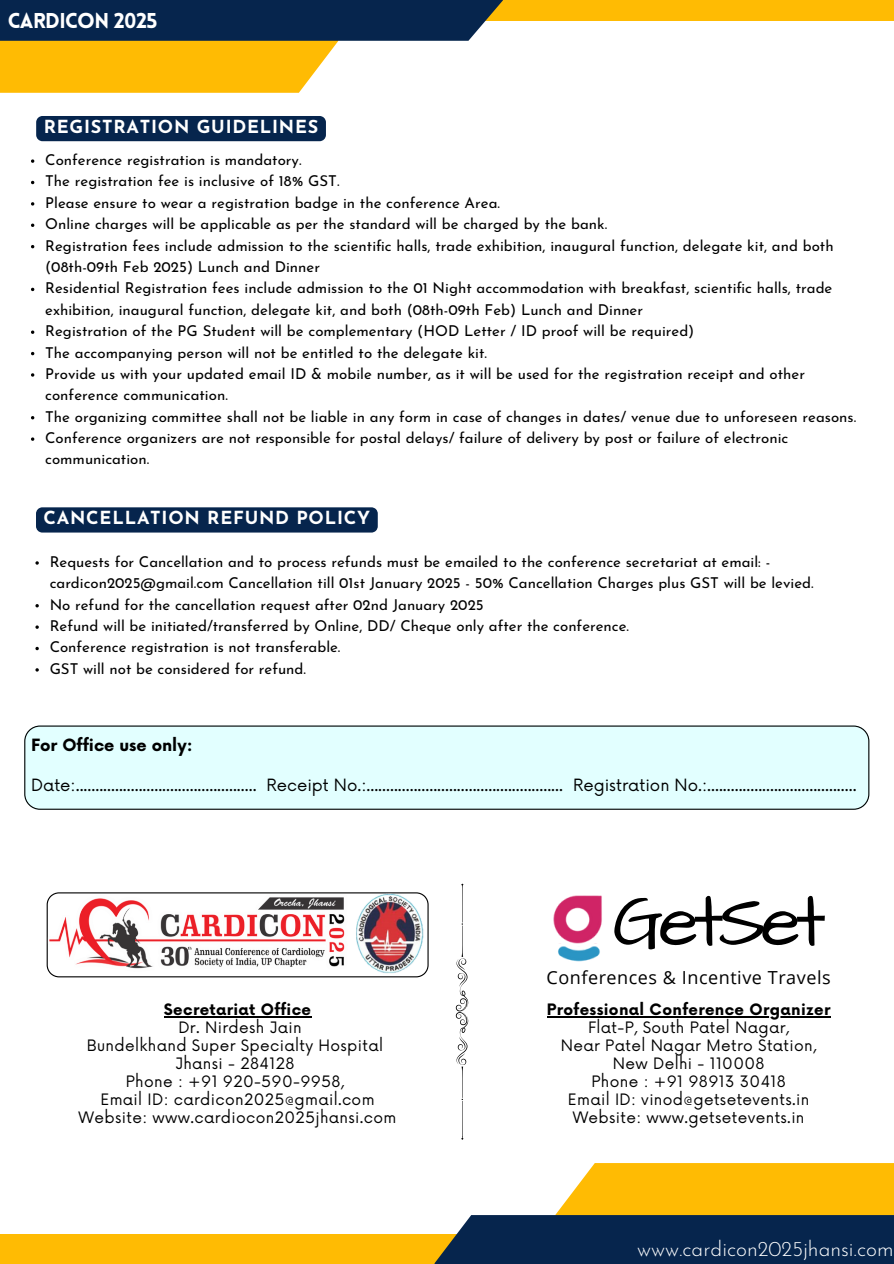
<style>
.page{position:relative;width:894px;height:1264px;background:#fff}
.page>*{position:absolute;margin:0;border:0;box-sizing:border-box;transform-origin:0 0}
.t1{font:73.65px "Architects Daughter";letter-spacing:-.065em;color:#000}
.t2{font:300 21px "Josefin Sans";color:#fff}
.t3{font:900 21px "Lovelo";letter-spacing:-.03em;color:#fff}
.t4{font:700 18px "Josefin Sans";letter-spacing:.04em;color:#fff}
.t5{font:18px "Open Sans";letter-spacing:.03em;color:#000}
.t6{font:16.5px "Now";color:#000}
.t7{font:700 16.5px "Now";color:#000}
.t8{font:15.3px "Now";letter-spacing:.025em;color:#000}
.t9{font:700 15.3px "Now";letter-spacing:.025em;color:#000}
.t10{font:15px/21.3px "Josefin Sans";color:#000}
</style>
<div class="page">
<div style="left:125px;top:0;width:768px;height:20px;background:#ffbb03"></div>
<div style="left:0;top:0;width:338px;height:93px;background:#ffbb03"></div>
<div style="left:0;top:0;width:503px;height:41px;background:#06254d"></div>
<div style="left:0;top:1233px;width:845px;height:30px;background:#ffbb03"></div>
<div style="left:555px;top:1162px;width:338px;height:101px;background:#ffbb03"></div>
<div style="left:434px;top:1214px;width:459px;height:49px;background:#06254d"></div>
<svg style="left:35px;top:604px;width:4px;height:3px"></svg>
<svg style="left:35px;top:625px;width:4px;height:4px"></svg>
<svg style="left:35px;top:647px;width:4px;height:3px"></svg>
<svg style="left:35px;top:668px;width:4px;height:3px"></svg>
<div style="left:24px;top:725px;width:845px;height:84px;background:#e2ffff"></div>
<svg style="left:455px;top:883px;width:13px;height:256px"></svg>
<hr style="left:164px;top:1016px;width:147px;height:1px;background:#000">
<svg style="left:31px;top:159px;width:3px;height:4px"></svg>
<svg style="left:31px;top:223px;width:3px;height:4px"></svg>
<svg style="left:31px;top:330px;width:3px;height:4px"></svg>
<svg style="left:31px;top:437px;width:3px;height:4px"></svg>
<div style="left:36px;top:507px;width:341px;height:25px;background:#06254d"></div>
<div style="left:36px;top:116px;width:290px;height:25px;background:#06254d;border-radius:6px"></div>
<svg style="left:48px;top:892px;width:380px;height:85px"></svg>
<img style="left:353px;top:892px;width:71px;height:81px">
<img style="left:46px;top:894px;width:301px;height:77px">
<hr style="left:546px;top:1015px;width:284px;height:2px;background:#000">
<img style="left:558px;top:946px;width:42px;height:15px">
<img style="left:553px;top:895px;width:49px;height:48px">
<p class="t3" style="left:8px;top:12px;width:151px">CARDICON 2025</p>
<p class="t4" style="left:44px;top:120px;width:276px">REGISTRATION GUIDELINES</p>
<h4 class="t10" style="left:45px;top:151px;width:258px">Conference registration is mandatory.</h4>
<p class="t10" style="left:45px;top:172px;width:296px">The registration fee is inclusive of 18% GST.</p>
<p class="t10" style="left:45px;top:193px;width:456px">Please ensure to wear a registration badge in the conference Area.</p>
<p class="t10" style="left:45px;top:215px;width:563px">Online charges will be applicable as per the standard will be charged by the bank.</p>
<p class="t10" style="left:45px;top:236px;width:789px">Registration fees include admission to the scientific halls, trade exhibition, inaugural function, delegate kit, and both (08th-09th Feb 2025) Lunch and Dinner</p>
<p class="t10" style="left:45px;top:279px;width:788px">Residential Registration fees include admission to the 01 Night accommodation with breakfast, scientific halls, trade exhibition, inaugural function, delegate kit, and both (08th-09th Feb) Lunch and Dinner</p>
<h5 class="t10" style="left:45px;top:322px;width:650px">Registration of the PG Student will be complementary (HOD Letter / ID proof will be required)</h5>
<p class="t10" style="left:45px;top:343px;width:443px">The accompanying person will not be entitled to the delegate kit.</p>
<p class="t10" style="left:45px;top:364px;width:761px">Provide us with your updated email ID &amp; mobile number, as it will be used for the registration receipt and other conference communication.</p>
<p class="t10" style="left:45px;top:407px;width:812px">The organizing committee shall not be liable in any form in case of changes in dates/ venue due to unforeseen reasons.</p>
<p class="t10" style="left:45px;top:428px;width:744px">Conference organizers are not responsible for postal delays/ failure of delivery by post or failure of electronic communication.</p>
<p class="t4" style="left:44px;top:511px;width:328px">CANCELLATION REFUND POLICY</p>
<h2 class="t10" style="left:50px;top:552px;width:765px">Requests for Cancellation and to process refunds must be emailed to the conference secretariat at email: - cardicon2025@gmail.com Cancellation till 01st January 2025 - 50% Cancellation Charges plus GST will be levied.</h2>
<h4 class="t10" style="left:50px;top:595px;width:435px">No refund for the cancellation request after 02nd January 2025</h4>
<p class="t10" style="left:50px;top:616px;width:580px">Refund will be initiated/transferred by Online, DD/ Cheque only after the conference.</p>
<p class="t10" style="left:50px;top:638px;width:292px">Conference registration is not transferable.</p>
<p class="t10" style="left:50px;top:659px;width:258px">GST will not be considered for refund.</p>
<p class="t7" style="left:31px;top:736px;width:163px">For Office use only:</p>
<p class="t6" style="left:31px;top:776px;width:826px">Date:.............................................. Receipt No.:.................................................. Registration No.:......................................</p>
<p class="t9" style="left:164px;top:1001px;width:149px">Secretariat Office</p>
<p class="t8" style="left:178px;top:1018px;width:125px">Dr. Nirdesh Jain</p>
<p class="t8" style="left:87px;top:1036px;width:298px">Bundelkhand Super Specialty Hospital</p>
<p class="t8" style="left:175px;top:1054px;width:121px">Jhansi - 284128</p>
<p class="t8" style="left:126px;top:1072px;width:220px">Phone : +91 920-590-9958,</p>
<p class="t8" style="left:100px;top:1090px;width:275px">Email ID: cardicon2025@gmail.com</p>
<p class="t8" style="left:79px;top:1108px;width:319px">Website: www.cardiocon2025jhansi.com</p>
<p class="t1" style="left:612px;top:872px;width:214px">GetSet</p>
<p class="t5" style="left:546px;top:964px;width:285px">Conferences &amp; Incentive Travels</p>
<p class="t9" style="left:546px;top:1001px;width:285px">Professional Conference Organizer</p>
<p class="t8" style="left:588px;top:1018px;width:202px">Flat-P, South Patel Nagar,</p>
<h1 class="t8" style="left:560px;top:1036px;width:257px">Near Patel Nagar Metro Station,</h1>
<h5 class="t8" style="left:612px;top:1054px;width:153px">New Delhi - 110008</h5>
<p class="t8" style="left:591px;top:1072px;width:196px">Phone : +91 98913 30418</p>
<p class="t8" style="left:567px;top:1090px;width:243px">Email ID: vinod@getsetevents.in</p>
<p class="t8" style="left:572px;top:1108px;width:233px">Website: www.getsetevents.in</p>
<p class="t2" style="left:637px;top:1239px;width:258px">www.cardicon2025jhansi.com</p>
</div>
